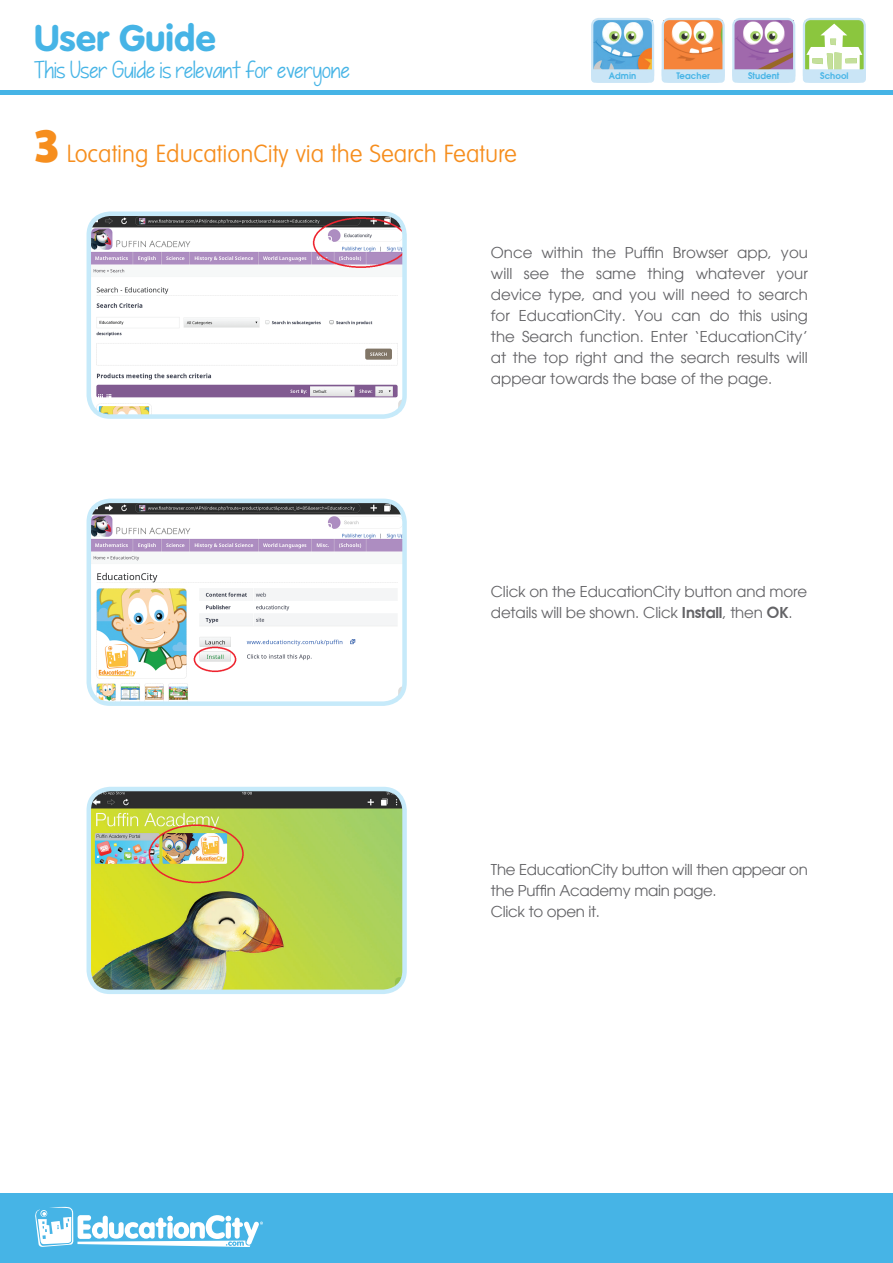
<style>
.page{position:relative;width:893px;height:1263px;background:#fff}
.page>*{position:absolute;margin:0;border:0;box-sizing:border-box;transform-origin:0 0}
.t1{font:800 36px "Volkswagen Serial";color:#46b4e6}
.t2{font:300 24px "Volkswagen Serial";color:#f68e1e}
.t3{font:21px "KG Pieceby Piece";color:#46b4e6}
.t4{font:15px/21px "Avant Garde";letter-spacing:-.01em;color:#636366}
.t5{font:600 9px "Avant Garde";letter-spacing:.01em;color:#46b4e6;scale:.95 1}
.s1{font-family:"Paytone One";font-weight:400;font-size:48px}
.s2{font-weight:600}
</style>
<div class="page">
<img style="left:92px;top:216px;width:310px;height:198px">
<div style="left:87px;top:211px;width:320px;height:208px;border:4px solid #c6eafa;border-radius:21px"></div>
<img style="left:90px;top:790px;width:312px;height:201px">
<div style="left:87px;top:787px;width:320px;height:207px;border:4px solid #c6eafa;border-radius:21px"></div>
<img style="left:89px;top:502px;width:313px;height:199px">
<div style="left:87px;top:499px;width:320px;height:207px;border:4px solid #c6eafa;border-radius:21px"></div>
<div style="left:0;top:1193px;width:893px;height:70px;background:#46b4e6"></div>
<svg style="left:35px;top:1206px;width:228px;height:41px"></svg>
<div style="left:0;top:90px;width:893px;height:5px;background:#46b4e6"></div>
<img style="left:594px;top:21px;width:57px;height:47px">
<div style="left:591px;top:18px;width:63px;height:65px;border:2px solid #cae5f6;border-radius:7px"></div>
<img style="left:735px;top:21px;width:57px;height:47px">
<div style="left:732px;top:18px;width:63px;height:65px;border:2px solid #cae5f6;border-radius:7px"></div>
<img style="left:665px;top:21px;width:57px;height:47px">
<div style="left:662px;top:18px;width:63px;height:65px;border:2px solid #cae5f6;border-radius:7px"></div>
<svg style="left:591px;top:68px;width:205px;height:15px"></svg>
<div style="left:804px;top:19px;width:61px;height:51px;background:#8bc63e;border-radius:4px"></div>
<div style="left:803px;top:18px;width:63px;height:65px;border:2px solid #cae5f6;border-radius:7px"></div>
<svg style="left:802px;top:24px;width:64px;height:59px"></svg>
<h1 class="t1" style="left:34px;top:16px;width:183px">User Guide</h1>
<h3 class="t3" style="left:34px;top:57px;width:317px">This User Guide is relevant for everyone</h3>
<h2 class="t2" style="left:34px;top:140px;width:484px"><span class="s1">3</span> Locating EducationCity via the Search Feature</h2>
<p class="t5" style="left:609px;top:70px;width:30px">Admin</p>
<p class="t5" style="left:676px;top:70px;width:37px">Teacher</p>
<p class="t5" style="left:748px;top:70px;width:35px">Student</p>
<p class="t5" style="left:820px;top:70px;width:31px">School</p>
<p class="t4" style="left:491px;top:242px;width:319px;text-align:justify">Once within the Puffin Browser app, you will see the same thing whatever your device type, and you will need to search for EducationCity. You can do this using the Search function. Enter ‘EducationCity’ at the top right and the search results will appear towards the base of the page.</p>
<p class="t4" style="left:491px;top:581px;width:318px">Click on the EducationCity button and more details will be shown. Click <span class="s2">Install</span>, then <span class="s2">OK</span>.</p>
<p class="t4" style="left:491px;top:859px;width:319px">The EducationCity button will then appear on the Puffin Academy main page.<br>Click to open it.</p>
</div>
